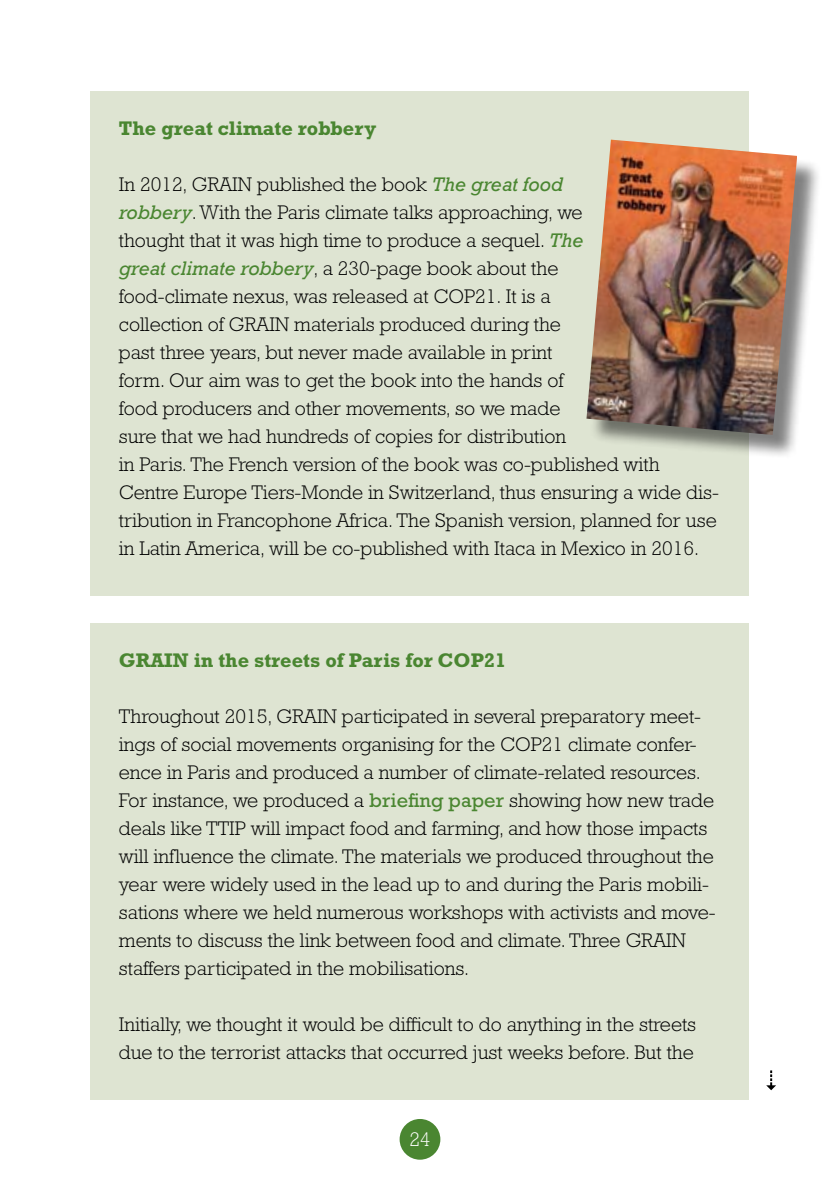
<style>
.page{position:relative;width:840px;height:1191px;background:#fff}
.page>*{position:absolute;margin:0;border:0;box-sizing:border-box;transform-origin:0 0}
.t1{font:300 20px/28px "Rockwell";color:#000}
.t2{font:700 20px "Rockwell";color:#4a8631}
.t3{font:300 20px "Rockwell";color:#fff}
.s1{font-weight:400;font-style:italic;color:#4a8631}
.s2{font-weight:400;color:#4a8631}
</style>
<div class="page">
<div style="left:399px;top:1119px;width:41px;height:40px;background:#4a8631;border-radius:50%"></div>
<div style="left:91px;top:91px;width:657px;height:504px;background:#dee4d2"></div>
<div style="left:91px;top:623px;width:657px;height:476px;background:#dee4d2"></div>
<div style="left:589px;top:143px;width:232px;height:317px;background:#000;opacity:.5"></div>
<img style="left:586px;top:140px;width:210px;height:295px">
<svg style="left:766px;top:1070px;width:9px;height:20px"></svg>
<p class="t2" style="left:119px;top:116px;width:259px">The great climate robbery</p>
<p class="t1" style="left:119px;top:170px;width:601px">In 2012, GRAIN published the book <span class="s1">The great food<br>robbery</span>. With the Paris climate talks approaching, we<br>thought that it was high time to produce a sequel. <span class="s1">The<br>great climate robbery</span>, a 230-page book about the<br>food-climate nexus, was released at COP21. It is a<br>collection of GRAIN materials produced during the<br>past three years, but never made available in print<br>form. Our aim was to get the book into the hands of<br>food producers and other movements, so we made<br>sure that we had hundreds of copies for distribution<br>in Paris. The French version of the book was co-published with Centre Europe Tiers-Monde in Switzerland, thus ensuring a wide dis&shy;tribution in Francophone Africa. The Spanish version, planned for use in Latin America, will be co-published with Itaca in Mexico in 2016.</p>
<p class="t2" style="left:119px;top:648px;width:388px">GRAIN in the streets of Paris for COP21</p>
<p class="t1" style="left:119px;top:702px;width:598px">Throughout 2015, GRAIN participated in several preparatory meet&shy;ings of social movements organising for the COP21 climate confer&shy;ence in Paris and produced a number of climate-related resources.<br>For instance, we produced a <span class="s2">briefing paper</span> showing how new trade deals like TTIP will impact food and farming, and how those impacts will influence the climate. The materials we produced throughout the year were widely used in the lead up to and during the Paris mobili&shy;sations where we held numerous workshops with activists and move&shy;ments to discuss the link between food and climate. Three GRAIN staffers participated in the mobilisations.</p>
<p class="t1" style="left:119px;top:1010px;width:578px">Initially, we thought it would be difficult to do anything in the streets due to the terrorist attacks that occurred just weeks before. But the</p>
<p class="t3" style="left:409px;top:1127px;width:23px">24</p>
</div>
